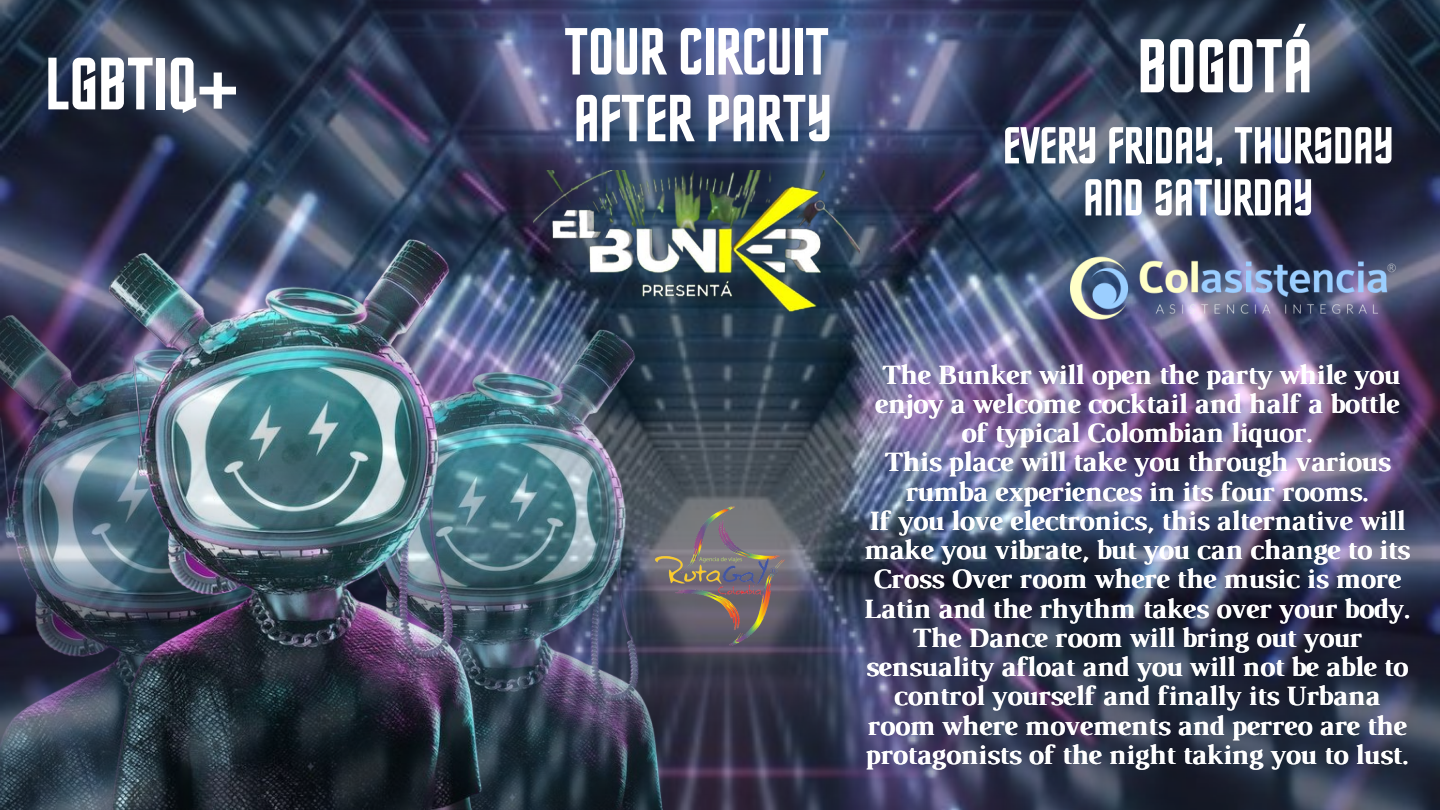
<style>
.page{position:relative;width:1440px;height:810px;background:#fff}
.page>*{position:absolute;margin:0;border:0;box-sizing:border-box;transform-origin:0 0}
.t1{font:76.6px "Horta";color:#fff}
.t2{font:74.5px "Horta";color:#fff}
.t3{font:66.8px/66.8px "Horta";color:#fff}
.t4{font:52.2px/52.1px "Horta";color:#fff;text-align:center}
.t5{font:700 28.4px/29.2px "Luthier";letter-spacing:-.015em;color:#fff;text-align:center}
</style>
<div class="page">
<img style="left:0;top:0;width:1440px;height:810px">
<img style="left:0;top:286px;width:19px;height:524px">
<img style="left:546px;top:317px;width:174px;height:493px">
<img style="left:19px;top:224px;width:527px;height:586px">
<img style="left:533px;top:170px;width:327px;height:147px">
<img style="left:656px;top:507px;width:128px;height:139px">
<img style="left:1068px;top:244px;width:328px;height:84px">
<h2 class="t2" style="left:45px;top:53px;width:195px">LGBTIQ+</h2>
<h3 class="t3" style="left:564px;top:24px;width:269px">TOUR CIRCUIT<br>AFTER PARTY</h3>
<h1 class="t1" style="left:1138px;top:34px;width:176px">BOGOTÁ</h1>
<h3 class="t4" style="left:1003px;top:124px;width:392px">EVERY FRIDAY, THURSDAY<br>AND SATURDAY</h3>
<p class="t5" style="left:863px;top:362px;width:548px">The Bunker will open the party while you enjoy a welcome cocktail and half a bottle of typical Colombian liquor.<br>This place will take you through various rumba experiences in its four rooms.<br>If you love electronics, this alternative will make you vibrate, but you can change to its Cross Over room where the music is more Latin and the rhythm takes over your body.<br>The Dance room will bring out your sensuality afloat and you will not be able to control yourself and finally its Urbana room where movements and perreo are the protagonists of the night taking you to lust.</p>
</div>
